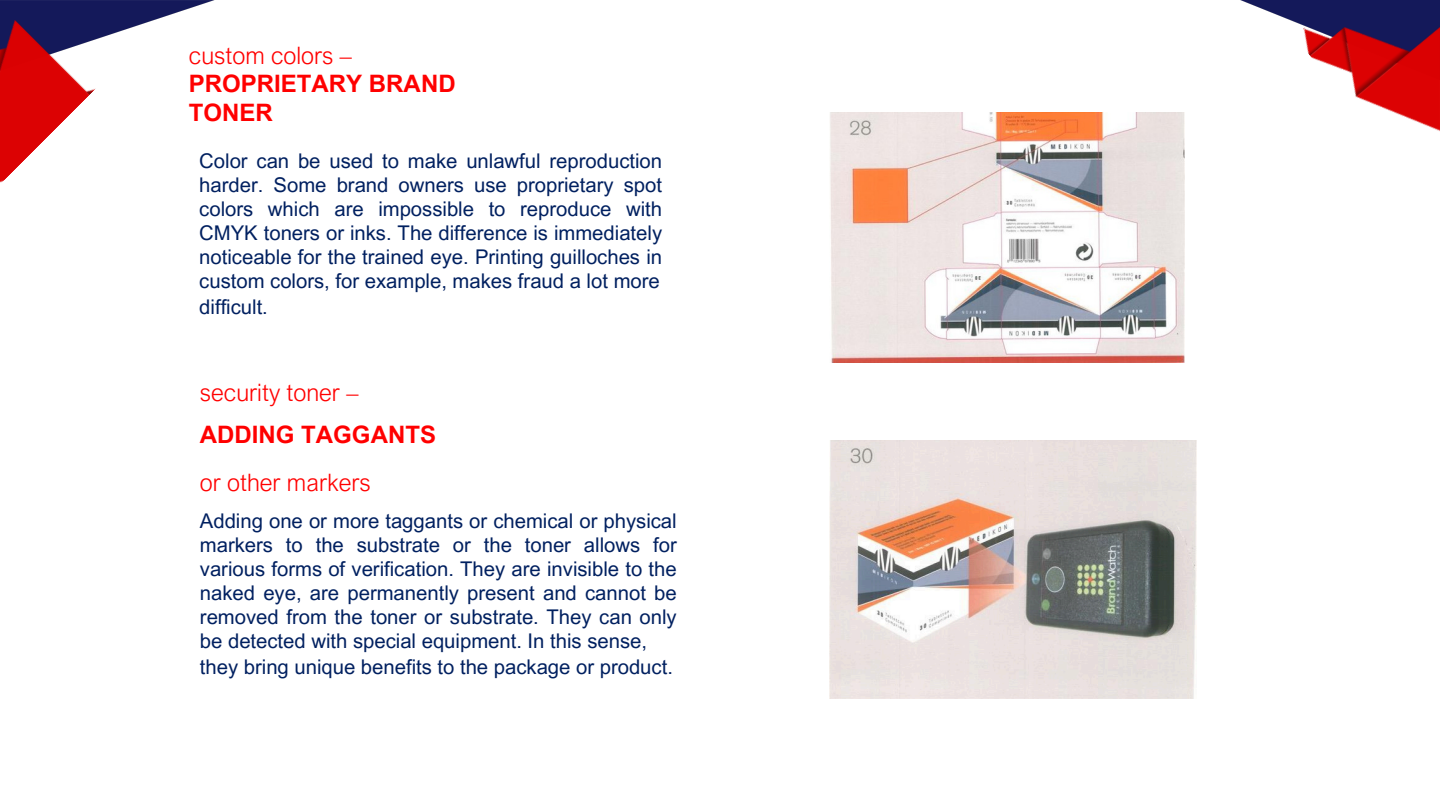
<style>
.page{position:relative;width:1440px;height:810px;background:#fff}
.page>*{position:absolute;margin:0;border:0;box-sizing:border-box;transform-origin:0 0}
.t1{font:700 24px/28.1px "Arial MT Pro";color:#f00}
.t2{font:300 24px "Arial Nova";color:#f00}
.t3{font:20.3px/24px "Arial MT Pro";color:#002060;text-align:justify}
.t4{font:20.2px "Arial MT Pro";color:#002060}
.s1{font-family:"Arial Nova";font-weight:300}
</style>
<div class="page">
<img style="left:150px;top:0;width:65px;height:22px">
<img style="left:1240px;top:0;width:53px;height:22px">
<img style="left:0;top:0;width:150px;height:183px">
<img style="left:1293px;top:0;width:147px;height:131px">
<img style="left:830px;top:112px;width:355px;height:251px">
<img style="left:830px;top:440px;width:366px;height:258px">
<h1 class="t1" style="left:189px;top:45px;width:268px"><span class="s1">custom colors –<br></span>PROPRIETARY BRAND<br>TONER</h1>
<p class="t3" style="left:199px;top:151px;width:464px">Color can be used to make unlawful reproduction harder. Some brand owners use proprietary spot colors which are impossible to reproduce with CMYK toners or inks. The difference is immediately noticeable for the trained eye. Printing guilloches in custom colors, for example, makes fraud a lot more</p>
<p class="t4" style="left:199px;top:300px;width:70px">difficult.</p>
<p class="t2" style="left:200px;top:377px;width:160px">security toner –</p>
<p class="t1" style="left:200px;top:424px;width:238px">ADDING TAGGANTS</p>
<p class="t2" style="left:200px;top:468px;width:173px">or other markers</p>
<p class="t3" style="left:200px;top:511px;width:478px">Adding one or more taggants or chemical or physical markers to the substrate or the toner allows for various forms of verification. They are invisible to the naked eye, are permanently present and cannot be removed from the toner or substrate. They can only be detected with special equipment. In this sense,</p>
<p class="t3" style="left:200px;top:658px;width:475px">they bring unique benefits to the package or product.</p>
</div>
